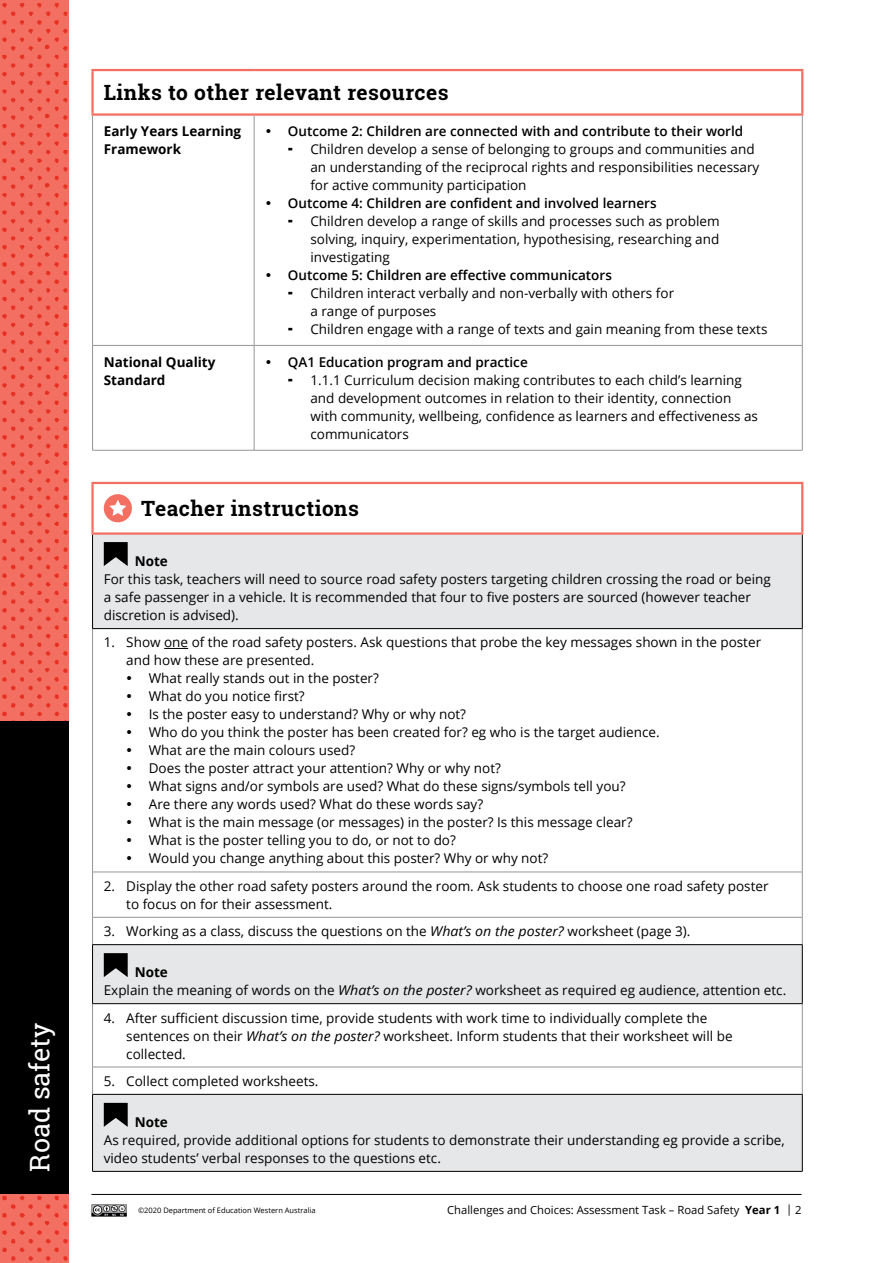
<style>
.page{position:relative;width:893px;height:1263px;background:#fff}
.page>*{position:absolute;margin:0;border:0;box-sizing:border-box;transform-origin:0 0}
.t1{font:27px "Roboto Slab";color:#fff}
.t2{font:700 21px "Roboto Slab";letter-spacing:.025em;color:#000}
.t3{font:13.5px/18px "Open Sans";color:#000}
.t4{font:600 13.5px "Open Sans";color:#000}
.t5{font:700 13.5px/18px "Open Sans";color:#000}
.t6{font:11.25px "Open Sans";color:#000}
.t7{font:7.5px "Open Sans";color:#000}
.s1{font-style:italic}
.s2{font-weight:700}
</style>
<div class="page">
<svg style="left:91px;top:1204px;width:36px;height:12px"></svg>
<hr style="left:92px;top:1194px;width:709px;height:1px;background:#000">
<hr style="left:92px;top:116px;width:1px;height:229px;background:#939598">
<hr style="left:254px;top:116px;width:1px;height:229px;background:#939598">
<hr style="left:802px;top:116px;width:1px;height:229px;background:#939598">
<hr style="left:92px;top:345px;width:162px;height:1px;background:#939598">
<hr style="left:92px;top:346px;width:1px;height:104px;background:#939598">
<hr style="left:254px;top:345px;width:548px;height:1px;background:#939598">
<hr style="left:254px;top:346px;width:1px;height:104px;background:#939598">
<hr style="left:802px;top:346px;width:1px;height:104px;background:#939598">
<hr style="left:92px;top:450px;width:162px;height:1px;background:#939598">
<hr style="left:254px;top:450px;width:548px;height:1px;background:#939598">
<hr style="left:91px;top:71px;width:3px;height:42px;background:#f36f61">
<hr style="left:91px;top:69px;width:163px;height:2px;background:#f36f61">
<hr style="left:254px;top:69px;width:549px;height:2px;background:#f36f61">
<hr style="left:801px;top:71px;width:2px;height:42px;background:#f36f61">
<hr style="left:91px;top:113px;width:163px;height:3px;background:#f36f61">
<hr style="left:254px;top:113px;width:549px;height:3px;background:#f36f61">
<img style="left:0;top:0;width:69px;height:1263px">
<div style="left:0;top:721px;width:69px;height:473px;background:#000"></div>
<svg style="left:93px;top:535px;width:709px;height:636px"></svg>
<hr style="left:92px;top:629px;width:1px;height:243px;background:#939598">
<hr style="left:802px;top:629px;width:1px;height:243px;background:#939598">
<svg style="left:92px;top:918px;width:1px;height:26px"></svg>
<svg style="left:802px;top:917px;width:1px;height:27px"></svg>
<hr style="left:92px;top:1004px;width:1px;height:63px;background:#939598">
<hr style="left:802px;top:1004px;width:1px;height:63px;background:#939598">
<svg style="left:92px;top:1068px;width:1px;height:26px"></svg>
<svg style="left:802px;top:1067px;width:1px;height:27px"></svg>
<hr style="left:92px;top:535px;width:1px;height:93px;background:#000">
<hr style="left:802px;top:535px;width:1px;height:93px;background:#000">
<hr style="left:92px;top:628px;width:710px;height:1px;background:#000">
<hr style="left:92px;top:944px;width:710px;height:1px;background:#000">
<hr style="left:92px;top:945px;width:1px;height:58px;background:#000">
<hr style="left:802px;top:945px;width:1px;height:58px;background:#000">
<hr style="left:92px;top:1003px;width:710px;height:1px;background:#000">
<hr style="left:92px;top:1094px;width:710px;height:1px;background:#000">
<hr style="left:92px;top:1094px;width:1px;height:77px;background:#000">
<hr style="left:802px;top:1094px;width:1px;height:77px;background:#000">
<hr style="left:92px;top:1171px;width:710px;height:1px;background:#000">
<hr style="left:92px;top:1067px;width:710px;height:1px;background:#939598">
<hr style="left:92px;top:872px;width:710px;height:1px;background:#939598">
<hr style="left:92px;top:872px;width:1px;height:45px;background:#939598">
<hr style="left:802px;top:872px;width:1px;height:45px;background:#939598">
<hr style="left:92px;top:917px;width:710px;height:1px;background:#939598">
<hr style="left:91px;top:482px;width:712px;height:2px;background:#f36f61">
<hr style="left:91px;top:484px;width:3px;height:48px;background:#f36f61">
<hr style="left:801px;top:484px;width:2px;height:48px;background:#f36f61">
<hr style="left:91px;top:532px;width:712px;height:3px;background:#f36f61">
<div style="left:104px;top:494px;width:28px;height:28px;background:#f36f61;border-radius:50%"></div>
<svg style="left:109px;top:500px;width:17px;height:16px"></svg>
<svg style="left:104px;top:542px;width:24px;height:24px"></svg>
<svg style="left:164px;top:648px;width:24px;height:1px"></svg>
<svg style="left:104px;top:953px;width:24px;height:24px"></svg>
<svg style="left:104px;top:1103px;width:24px;height:24px"></svg>
<svg style="left:127px;top:676px;width:4px;height:4px"></svg>
<svg style="left:127px;top:694px;width:4px;height:4px"></svg>
<svg style="left:127px;top:712px;width:4px;height:4px"></svg>
<svg style="left:127px;top:730px;width:4px;height:4px"></svg>
<svg style="left:127px;top:748px;width:4px;height:4px"></svg>
<svg style="left:127px;top:766px;width:4px;height:4px"></svg>
<svg style="left:127px;top:784px;width:4px;height:4px"></svg>
<svg style="left:127px;top:802px;width:4px;height:4px"></svg>
<svg style="left:127px;top:820px;width:4px;height:4px"></svg>
<svg style="left:127px;top:838px;width:4px;height:4px"></svg>
<svg style="left:127px;top:856px;width:4px;height:4px"></svg>
<h1 class="t1" style="left:21px;top:1171px;width:150px;rotate:-90deg">Road safety</h1>
<h2 class="t2" style="left:104px;top:78px;width:346px">Links to other relevant resources</h2>
<p class="t5" style="left:104px;top:122px;width:139px">Early Years Learning<br>Framework</p>
<p class="t4" style="left:288px;top:122px;width:457px">Outcome 2: Children are connected with and contribute to their world</p>
<p class="t3" style="left:310px;top:140px;width:451px">Children develop a sense of belonging to groups and communities and an understanding of the reciprocal rights and responsibilities necessary for active community participation</p>
<p class="t4" style="left:288px;top:194px;width:370px">Outcome 4: Children are confident and involved learners</p>
<p class="t3" style="left:310px;top:212px;width:411px;text-align:justify">Children develop a range of skills and processes such as problem solving, inquiry, experimentation, hypothesising, researching and investigating</p>
<p class="t4" style="left:288px;top:266px;width:325px">Outcome 5: Children are effective communicators</p>
<p class="t3" style="left:310px;top:284px;width:459px">Children interact verbally and non-verbally with others for<br>a range of purposes<br>Children engage with a range of texts and gain meaning from these texts</p>
<p class="t5" style="left:104px;top:353px;width:113px">National Quality<br>Standard</p>
<p class="t4" style="left:288px;top:353px;width:241px">QA1 Education program and practice</p>
<p class="t3" style="left:310px;top:371px;width:449px">1.1.1 Curriculum decision making contributes to each child’s learning and development outcomes in relation to their identity, connection with community, wellbeing, confidence as learners and effectiveness as communicators</p>
<h2 class="t2" style="left:141px;top:494px;width:219px">Teacher instructions</h2>
<p class="t5" style="left:135px;top:552px;width:35px">Note</p>
<p class="t3" style="left:104px;top:570px;width:668px">For this task, teachers will need to source road safety posters targeting children crossing the road or being a safe passenger in a vehicle. It is recommended that four to five posters are sourced (however teacher discretion is advised).</p>
<p class="t3" style="left:104px;top:633px;width:659px">1. Show one of the road safety posters. Ask questions that probe the key messages shown in the poster</p>
<p class="t3" style="left:126px;top:651px;width:190px">and how these are presented.</p>
<p class="t3" style="left:149px;top:669px;width:232px">What really stands out in the poster?</p>
<p class="t3" style="left:149px;top:687px;width:157px">What do you notice first?</p>
<p class="t3" style="left:149px;top:705px;width:319px">Is the poster easy to understand? Why or why not?</p>
<p class="t3" style="left:149px;top:723px;width:512px">Who do you think the poster has been created for? eg who is the target audience.</p>
<p class="t3" style="left:149px;top:741px;width:208px">What are the main colours used?</p>
<p class="t3" style="left:149px;top:759px;width:354px">Does the poster attract your attention? Why or why not?</p>
<p class="t3" style="left:149px;top:777px;width:478px">What signs and/or symbols are used? What do these signs/symbols tell you?</p>
<p class="t3" style="left:149px;top:795px;width:336px">Are there any words used? What do these words say?</p>
<p class="t3" style="left:149px;top:813px;width:485px">What is the main message (or messages) in the poster? Is this message clear?</p>
<p class="t3" style="left:149px;top:831px;width:309px">What is the poster telling you to do, or not to do?</p>
<p class="t3" style="left:149px;top:849px;width:401px">Would you change anything about this poster? Why or why not?</p>
<p class="t3" style="left:126px;top:876px;width:644px;text-indent:-23px">2. Display the other road safety posters around the room. Ask students to choose one road safety poster to focus on for their assessment.</p>
<p class="t3" style="left:104px;top:922px;width:588px">3. Working as a class, discuss the questions on the <span class="s1">What’s on the poster?</span> worksheet (page 3).</p>
<p class="t3" style="left:104px;top:963px;width:684px;text-indent:31px"><span class="s2">Note<br></span>Explain the meaning of words on the <span class="s1">What’s on the poster?</span> worksheet as required eg audience, attention etc.</p>
<p class="t3" style="left:126px;top:1008px;width:608px;text-indent:-23px">4. After sufficient discussion time, provide students with work time to individually complete the sentences on their <span class="s1">What’s on the poster?</span> worksheet. Inform students that their worksheet will be collected.</p>
<p class="t3" style="left:104px;top:1071px;width:216px">5. Collect completed worksheets.</p>
<p class="t5" style="left:135px;top:1112px;width:35px">Note</p>
<p class="t3" style="left:104px;top:1130px;width:682px">As required, provide additional options for students to demonstrate their understanding eg provide a scribe, video students’ verbal responses to the questions etc.</p>
<p class="t7" style="left:138px;top:1205px;width:179px">©2020 Department of Education Western Australia</p>
<p class="t6" style="left:447px;top:1202px;width:356px">Challenges and Choices: Assessment Task – Road Safety <span class="s2">Year 1</span> | 2</p>
</div>
